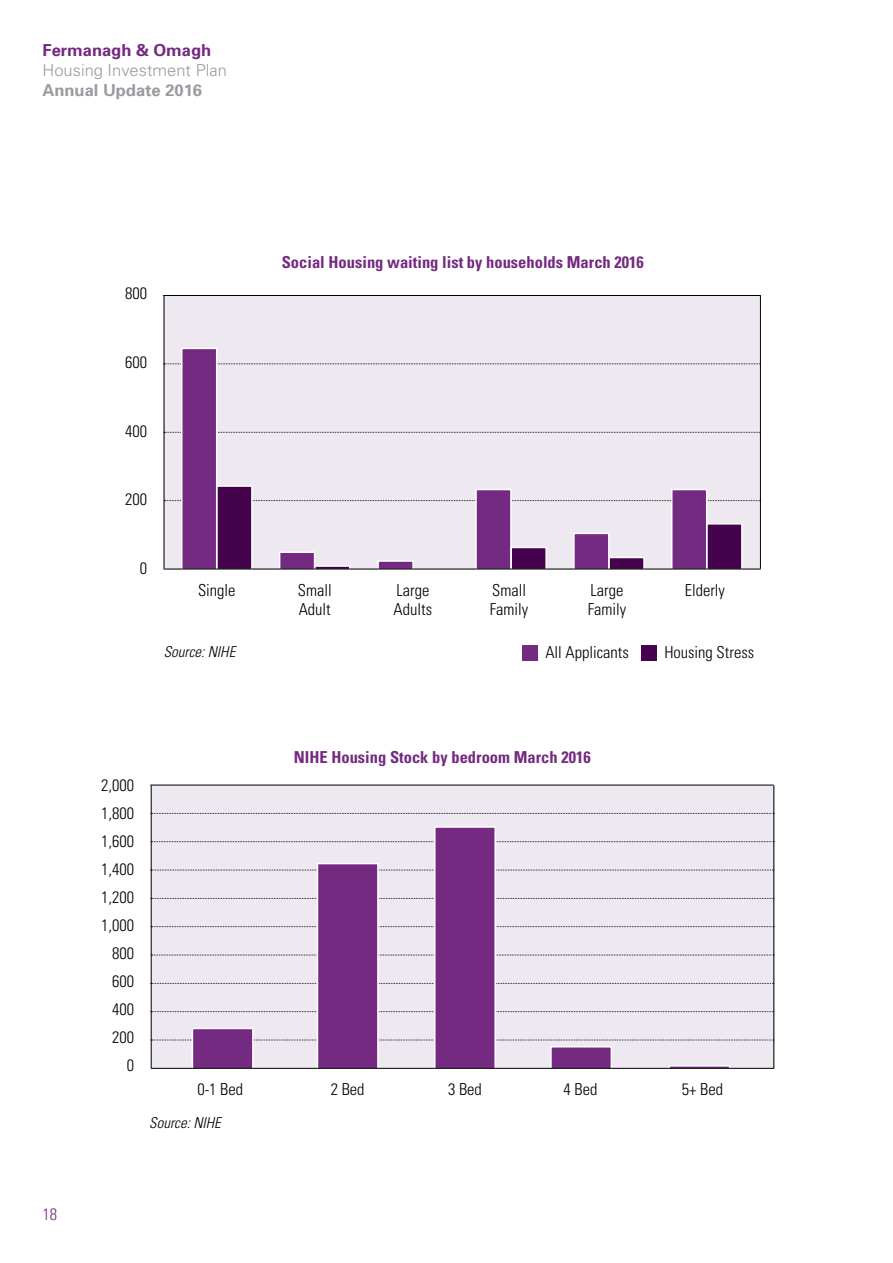
<style>
.page{position:relative;width:893px;height:1263px;background:#fff}
.page>*{position:absolute;margin:0;border:0;box-sizing:border-box;transform-origin:0 0}
.P_Body_Univers_47_Li{font:300 condensed 16.5px/19.8px "Univers";color:#000}
.P_Body_Univers_47_Li-2{font:700 condensed 16.5px "Univers";color:#742a81}
.t1{font:300 16.5px "Univers";color:#9e98a0}
.t2{font:700 16.5px "Univers";color:#9e98a0}
.t3{font:700 16.5px "Univers";color:#742a81}
.t4{font:300 condensed 16.5px "Univers";color:#742a81}
.P_Table_Source_Unive{font:italic 300 condensed 15px "Univers";color:#000}
</style>
<div class="page">
<div style="left:164px;top:295px;width:596px;height:274px;background:#eee9f1"></div>
<hr style="left:164px;top:295px;width:1px;height:274px;background:#000">
<hr style="left:760px;top:295px;width:1px;height:274px;background:#000">
<hr style="left:163px;top:295px;width:597px;height:1px;background:#000">
<svg style="left:164px;top:500px;width:596px;height:1px"></svg>
<svg style="left:164px;top:432px;width:596px;height:1px"></svg>
<svg style="left:164px;top:363px;width:596px;height:1px"></svg>
<div style="left:181px;top:348px;width:36px;height:222px;background:#742a81;border:2px solid #fff"></div>
<div style="left:216px;top:485px;width:37px;height:85px;background:#45034e;border:2px solid #fff"></div>
<div style="left:279px;top:551px;width:36px;height:19px;background:#742a81;border:2px solid #fff"></div>
<svg style="left:314px;top:565px;width:37px;height:4px"></svg>
<div style="left:377px;top:560px;width:37px;height:10px;background:#742a81;border:2px solid #fff"></div>
<div style="left:671px;top:489px;width:36px;height:81px;background:#742a81;border:2px solid #fff"></div>
<div style="left:706px;top:523px;width:37px;height:47px;background:#45034e;border:2px solid #fff"></div>
<div style="left:475px;top:489px;width:37px;height:81px;background:#742a81;border:2px solid #fff"></div>
<div style="left:510px;top:547px;width:37px;height:23px;background:#45034e;border:2px solid #fff"></div>
<div style="left:573px;top:533px;width:37px;height:37px;background:#742a81;border:2px solid #fff"></div>
<div style="left:608px;top:557px;width:37px;height:13px;background:#45034e;border:2px solid #fff"></div>
<div style="left:523px;top:645px;width:15px;height:16px;background:#742a81"></div>
<div style="left:642px;top:645px;width:15px;height:16px;background:#45034e"></div>
<hr style="left:164px;top:569px;width:597px;height:1px;background:#000">
<div style="left:151px;top:785px;width:623px;height:284px;background:#eee9f1"></div>
<hr style="left:151px;top:785px;width:1px;height:283px;background:#000">
<hr style="left:773px;top:785px;width:1px;height:283px;background:#000">
<hr style="left:150px;top:785px;width:624px;height:1px;background:#000">
<svg style="left:151px;top:955px;width:623px;height:1px"></svg>
<svg style="left:151px;top:841px;width:623px;height:1px"></svg>
<svg style="left:151px;top:926px;width:623px;height:1px"></svg>
<svg style="left:152px;top:813px;width:621px;height:1px"></svg>
<svg style="left:151px;top:1040px;width:623px;height:1px"></svg>
<svg style="left:151px;top:1011px;width:623px;height:1px"></svg>
<svg style="left:152px;top:898px;width:622px;height:1px"></svg>
<svg style="left:151px;top:983px;width:623px;height:1px"></svg>
<svg style="left:151px;top:870px;width:623px;height:1px"></svg>
<div style="left:192px;top:1028px;width:62px;height:42px;background:#742a81;border:2px solid #fff"></div>
<div style="left:317px;top:863px;width:62px;height:207px;background:#742a81;border:2px solid #fff"></div>
<div style="left:434px;top:826px;width:62px;height:244px;background:#742a81;border:2px solid #fff"></div>
<div style="left:550px;top:1046px;width:62px;height:24px;background:#742a81;border:2px solid #fff"></div>
<svg style="left:668px;top:1065px;width:62px;height:3px"></svg>
<hr style="left:151px;top:1068px;width:623px;height:1px;background:#000">
<p class="t3" style="left:43px;top:40px;width:170px">Fermanagh &amp; Omagh</p>
<p class="t1" style="left:43px;top:60px;width:186px">Housing Investment Plan</p>
<p class="t2" style="left:43px;top:79px;width:161px">Annual Update 2016</p>
<p class="P_Body_Univers_47_Li" style="left:125px;top:283px;width:23px">800</p>
<p class="P_Body_Univers_47_Li" style="left:125px;top:352px;width:23px">600</p>
<p class="P_Body_Univers_47_Li" style="left:125px;top:421px;width:23px">400</p>
<p class="P_Body_Univers_47_Li" style="left:125px;top:489px;width:23px">200</p>
<p class="P_Body_Univers_47_Li" style="left:140px;top:558px;width:9px">0</p>
<p class="P_Body_Univers_47_Li-2" style="left:282px;top:252px;width:364px">Social Housing waiting list by households March 2016</p>
<p class="P_Body_Univers_47_Li" style="left:198px;top:580px;width:39px">Single</p>
<p class="P_Body_Univers_47_Li" style="left:298px;top:580px;width:35px">Small<br>Adult</p>
<p class="P_Body_Univers_47_Li" style="left:394px;top:580px;width:40px">Large<br>Adults</p>
<p class="P_Body_Univers_47_Li" style="left:492px;top:580px;width:35px">Small</p>
<p class="P_Body_Univers_47_Li" style="left:685px;top:580px;width:42px">Elderly</p>
<p class="P_Body_Univers_47_Li" style="left:588px;top:580px;width:40px">Large<br>Family</p>
<p class="P_Body_Univers_47_Li" style="left:490px;top:599px;width:40px">Family</p>
<p class="P_Table_Source_Unive" style="left:164px;top:643px;width:73px">Source: NIHE</p>
<p class="P_Body_Univers_47_Li" style="left:545px;top:642px;width:85px">All Applicants</p>
<p class="P_Body_Univers_47_Li" style="left:664px;top:642px;width:91px">Housing Stress</p>
<p class="t4" style="left:43px;top:1204px;width:16px">18</p>
<p class="P_Body_Univers_47_Li" style="left:101px;top:775px;width:34px">2,000</p>
<p class="P_Body_Univers_47_Li" style="left:101px;top:803px;width:34px">1,800</p>
<p class="P_Body_Univers_47_Li" style="left:101px;top:831px;width:34px">1,600</p>
<p class="P_Body_Univers_47_Li" style="left:101px;top:859px;width:34px">1,400</p>
<p class="P_Body_Univers_47_Li" style="left:101px;top:887px;width:34px">1,200</p>
<p class="P_Body_Univers_47_Li" style="left:101px;top:915px;width:34px">1,000</p>
<p class="P_Body_Univers_47_Li" style="left:112px;top:943px;width:23px">800</p>
<p class="P_Body_Univers_47_Li" style="left:112px;top:971px;width:23px">600</p>
<p class="P_Body_Univers_47_Li" style="left:112px;top:999px;width:23px">400</p>
<p class="P_Body_Univers_47_Li" style="left:112px;top:1027px;width:23px">200</p>
<p class="P_Body_Univers_47_Li" style="left:127px;top:1055px;width:9px">0</p>
<p class="P_Body_Univers_47_Li-2" style="left:294px;top:747px;width:298px">NIHE Housing Stock by bedroom March 2016</p>
<p class="P_Body_Univers_47_Li" style="left:197px;top:1079px;width:47px">0-1 Bed</p>
<p class="P_Body_Univers_47_Li" style="left:331px;top:1079px;width:35px">2 Bed</p>
<p class="P_Body_Univers_47_Li" style="left:448px;top:1079px;width:35px">3 Bed</p>
<p class="P_Body_Univers_47_Li" style="left:563px;top:1079px;width:35px">4 Bed</p>
<p class="P_Body_Univers_47_Li" style="left:682px;top:1079px;width:43px">5+ Bed</p>
<p class="P_Table_Source_Unive" style="left:149px;top:1114px;width:73px">Source: NIHE</p>
</div>
